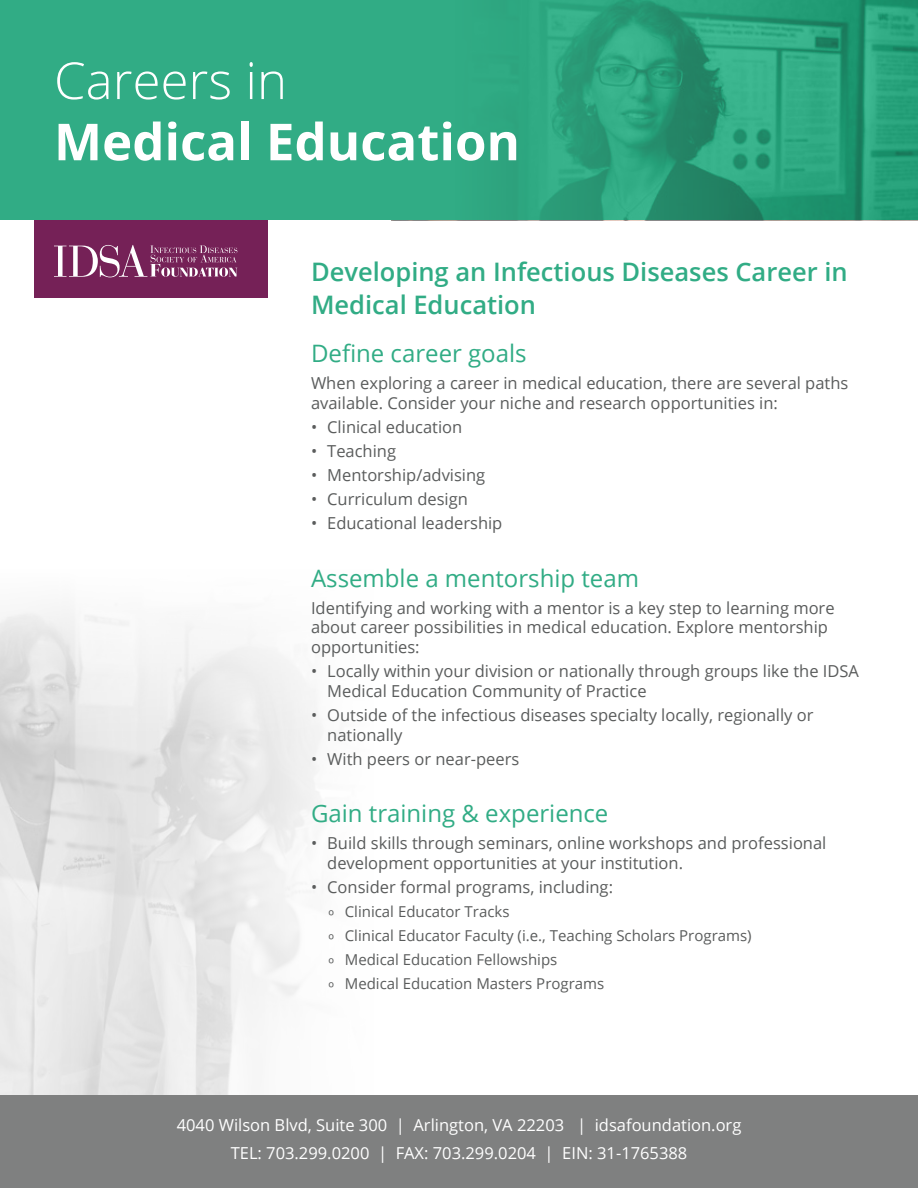
<style>
.page{position:relative;width:918px;height:1188px;background:#fff}
.page>*{position:absolute;margin:0;border:0;box-sizing:border-box;transform-origin:0 0}
.t1{font:700 51px "Open Sans";color:#fff}
.t2{font:300 51px "Open Sans";color:#fff}
.t3{font:600 25.5px/33px "Open Sans";color:#31ac85}
.t4{font:24px "Open Sans";color:#31ac85}
.t5{font:16.5px/19.8px "Open Sans";color:#5a5c5c}
.t6{font:16.5px/28.3px "Open Sans";color:#fff;text-align:center}
.t7{font:15px/23.9px "Open Sans";color:#5a5c5c}
</style>
<div class="page">
<svg style="left:0;top:220px;width:321px;height:875px;fill:#eaeaea"></svg>
<div style="left:0;top:298px;width:368px;height:395px;background:#fff"></div>
<svg style="left:0;top:609px;width:322px;height:169px;fill:#ededed"></svg>
<div style="left:0;top:1095px;width:918px;height:93px;background:#7f8080"></div>
<svg style="left:0;top:0;width:918px;height:220px;background:#2ea680"></svg>
<div style="left:35px;top:220px;width:233px;height:78px;background:#752157"></div>
<svg style="left:54px;top:245px;width:183px;height:32px"></svg>
<h1 class="t2" style="left:54px;top:52px;width:235px">Careers in</h1>
<h1 class="t1" style="left:54px;top:113px;width:468px">Medical Education</h1>
<h2 class="t3" style="left:311px;top:257px;width:538px">Developing an Infectious Diseases Career in<br>Medical Education</h2>
<h3 class="t4" style="left:311px;top:337px;width:217px">Define career goals</h3>
<p class="t5" style="left:311px;top:375px;width:539px">When exploring a career in medical education, there are several paths available. Consider your niche and research opportunities in:</p>
<p class="t5" style="left:311px;top:419px;width:153px">• Clinical education</p>
<p class="t5" style="left:311px;top:443px;width:87px">• Teaching</p>
<p class="t5" style="left:311px;top:467px;width:176px">• Mentorship/advising</p>
<p class="t5" style="left:311px;top:491px;width:158px">• Curriculum design</p>
<p class="t5" style="left:311px;top:515px;width:193px">• Educational leadership</p>
<h3 class="t4" style="left:311px;top:562px;width:330px">Assemble a mentorship team</h3>
<p class="t5" style="left:311px;top:599px;width:525px">Identifying and working with a mentor is a key step to learning more about career possibilities in medical education. Explore mentorship opportunities:</p>
<p class="t5" style="left:327px;top:663px;width:533px;text-indent:-16px">• Locally within your division or nationally through groups like the IDSA<br>Medical Education Community of Practice</p>
<p class="t5" style="left:327px;top:707px;width:488px;text-indent:-16px">• Outside of the infectious diseases specialty locally, regionally or nationally</p>
<p class="t5" style="left:311px;top:751px;width:210px">• With peers or near-peers</p>
<h3 class="t4" style="left:311px;top:797px;width:299px">Gain training &amp; experience</h3>
<p class="t5" style="left:327px;top:835px;width:501px;text-indent:-16px">• Build skills through seminars, online workshops and professional development opportunities at your institution.</p>
<p class="t5" style="left:311px;top:879px;width:304px">• Consider formal programs, including:</p>
<p class="t7" style="left:329px;top:901px;width:425px">º Clinical Educator Tracks<br>º Clinical Educator Faculty (i.e., Teaching Scholars Programs) º Medical Education Fellowships<br>º Medical Education Masters Programs</p>
<p class="t6" style="left:177px;top:1112px;width:566px">4040 Wilson Blvd, Suite 300 | Arlington, VA 22203 | idsafoundation.org<br>TEL: 703.299.0200 | FAX: 703.299.0204 | EIN: 31-1765388</p>
</div>
